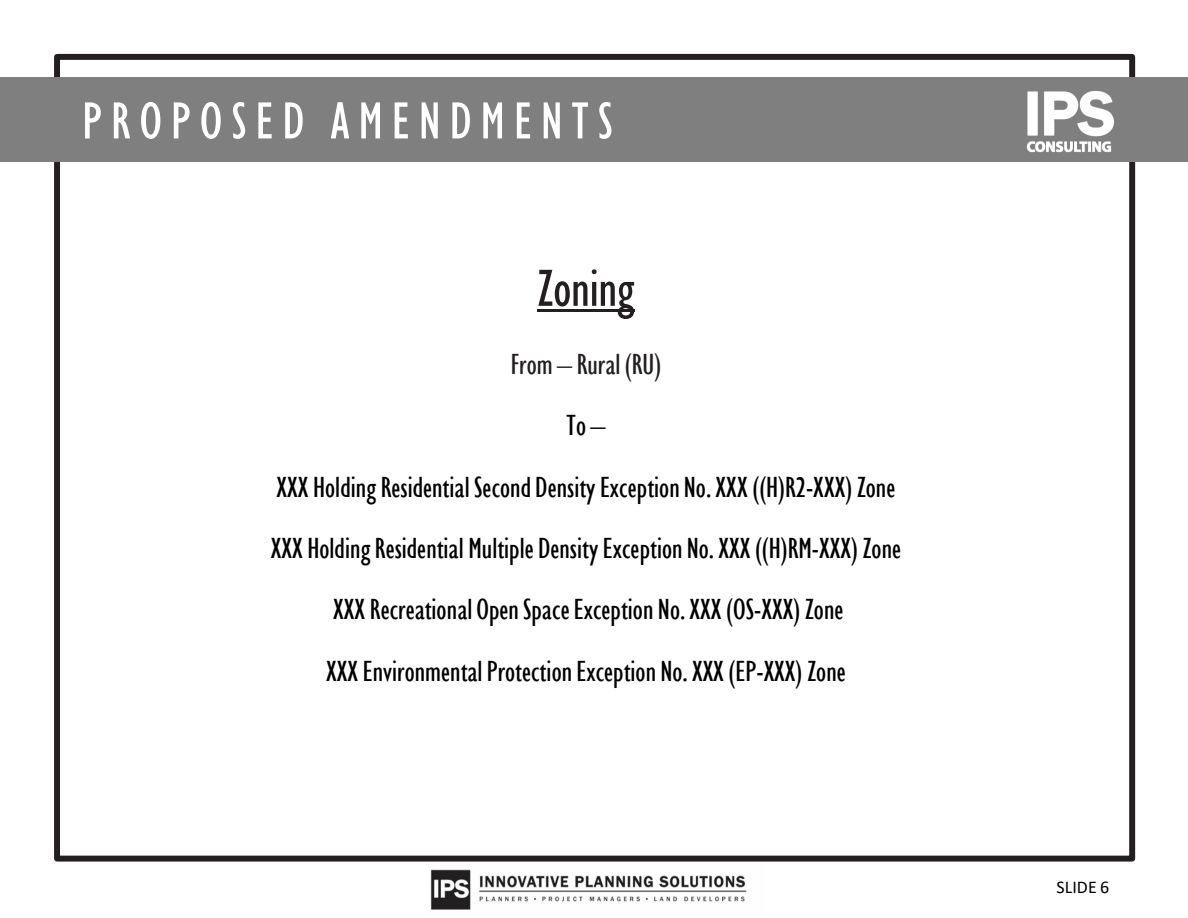
<style>
.page{position:relative;width:1188px;height:918px;background:#fff}
.page>*{position:absolute;margin:0;border:0;box-sizing:border-box;transform-origin:0 0}
.t1{font:condensed 53.85px "Gill Sans Nova";letter-spacing:.17em;color:#fff}
.t2{font:condensed 53.85px "Gill Sans Nova";color:#231f20}
.t3{font:condensed 30px "Gill Sans Nova";color:#000}
.t4{font:condensed 30px "Gill Sans Nova";color:#231f20}
.t5{font:18px "Calibri";color:#000}
</style>
<div class="page">
<div style="left:54px;top:54px;width:1081px;height:808px;border:6px solid #231f20"></div>
<div style="left:0;top:77px;width:973px;height:85px;background:#7f7f7f"></div>
<div style="left:973px;top:77px;width:215px;height:85px;background:#7f7f7f"></div>
<img style="left:1026px;top:69px;width:110px;height:84px">
<hr style="left:537px;top:310px;width:97px;height:2px;background:#231f20">
<img style="left:430px;top:869px;width:317px;height:41px">
<p class="t1" style="left:82px;top:84px;width:532px">PROPOSED AMENDMENTS</p>
<p class="t2" style="left:537px;top:252px;width:99px">Zoning</p>
<p class="t4" style="left:511px;top:344px;width:152px">From – Rural (RU)</p>
<p class="t3" style="left:567px;top:405px;width:40px">To –</p>
<p class="t3" style="left:277px;top:467px;width:620px">XXX Holding Residential Second Density Exception No. XXX ((H)R2-XXX) Zone</p>
<p class="t3" style="left:271px;top:528px;width:632px">XXX Holding Residential Multiple Density Exception No. XXX ((H)RM-XXX) Zone</p>
<p class="t3" style="left:333px;top:589px;width:512px">XXX Recreational Open Space Exception No. XXX (OS-XXX) Zone</p>
<p class="t3" style="left:326px;top:651px;width:521px">XXX Environmental Protection Exception No. XXX (EP-XXX) Zone</p>
<p class="t5" style="left:1057px;top:876px;width:54px">SLIDE 6</p>
</div>
